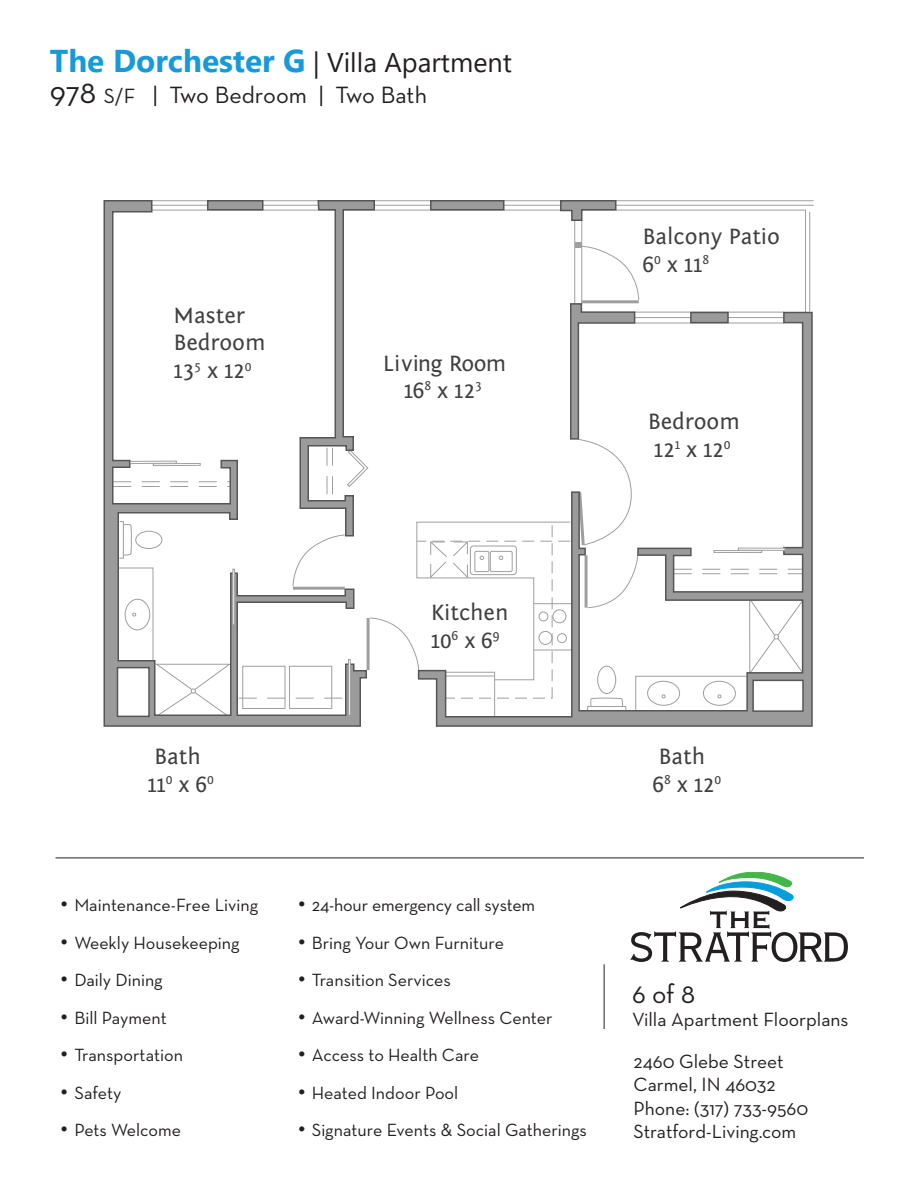
<style>
.page{position:relative;width:918px;height:1188px;background:#fff}
.page>*{position:absolute;margin:0;border:0;box-sizing:border-box;transform-origin:0 0}
.t1{font:27px "Segoe UI";color:#231f20}
.t2{font:27px "Neutra Text";color:#231f20}
.t3{font:24px "Neutra Text";color:#231f20}
.t4{font:23.25px/27.9px "Fontin Sans";color:#404041}
.t5{font:19.5px/23.4px "Neutra Text";color:#231f20}
.t6{font:18px "Neutra Text";color:#231f20}
.s1{font-weight:700;font-size:31.5px;color:#179ad7}
.s2{font-size:31.5px}
.s3{font-size:21px}
.s4{font-size:27px}
</style>
<div class="page">
<hr style="left:152px;top:200px;width:662px;height:1px;background:#a09f9f">
<hr style="left:152px;top:205px;width:662px;height:1px;background:#a09f9f">
<hr style="left:809px;top:212px;width:1px;height:100px;background:#a09f9f">
<svg style="left:435px;top:311px;width:378px;height:416px;background:#919191"></svg>
<svg style="left:103px;top:200px;width:258px;height:527px"></svg>
<div style="left:153px;top:463px;width:47px;height:3px;border:1px solid #9fa09f"></div>
<div style="left:130px;top:461px;width:47px;height:3px;border:1px solid #9fa09f"></div>
<div style="left:233px;top:569px;width:2px;height:56px;background:#fff;border:1px solid #9fa09f"></div>
<svg style="left:239px;top:200px;width:566px;height:518px"></svg>
<hr style="left:604px;top:964px;width:1px;height:65px;background:#231f20">
<hr style="left:56px;top:858px;width:808px;height:1px;background:#231f20">
<svg style="left:630px;top:872px;width:218px;height:90px"></svg>
<h1 class="t1" style="left:50px;top:41px;width:464px"><span class="s1">The Dorchester G</span> | Villa Apartment</h1>
<h2 class="t3" style="left:50px;top:80px;width:379px"><span class="s2">978</span> <span class="s3">S/F</span> | Two Bedroom | Two Bath</h2>
<p class="t4" style="left:173px;top:301px;width:94px">Master<br>Bedroom<br>13<sup>5</sup> x 12<sup>0</sup></p>
<p class="t4" style="left:383px;top:351px;width:125px;line-height:26.8px;text-align:center">Living Room<br>16<sup>8</sup> x 12<sup>3</sup></p>
<p class="t4" style="left:643px;top:222px;width:139px">Balcony Patio<br>6<sup>0</sup> x 11<sup>8</sup></p>
<p class="t4" style="left:648px;top:408px;width:94px">Bedroom<br>12<sup>1</sup> x 12<sup>0</sup></p>
<p class="t4" style="left:147px;top:743px;width:68px">Bath<br>11<sup>0</sup> x 6<sup>0</sup></p>
<p class="t4" style="left:431px;top:599px;width:79px">Kitchen<br>10<sup>6</sup> x 6<sup>9</sup></p>
<p class="t6" style="left:61px;top:894px;width:199px"><span class="s4">•</span> Maintenance-Free Living</p>
<p class="t6" style="left:61px;top:932px;width:181px"><span class="s4">•</span> Weekly Housekeeping</p>
<p class="t6" style="left:61px;top:969px;width:104px"><span class="s4">•</span> Daily Dining</p>
<p class="t6" style="left:61px;top:1007px;width:108px"><span class="s4">•</span> Bill Payment</p>
<p class="t6" style="left:61px;top:1044px;width:124px"><span class="s4">•</span> Transportation</p>
<p class="t6" style="left:61px;top:1082px;width:62px"><span class="s4">•</span> Safety</p>
<p class="t6" style="left:61px;top:1119px;width:122px"><span class="s4">•</span> Pets Welcome</p>
<p class="t6" style="left:298px;top:894px;width:239px"><span class="s4">•</span> 24-hour emergency call system</p>
<p class="t6" style="left:298px;top:932px;width:207px"><span class="s4">•</span> Bring Your Own Furniture</p>
<p class="t6" style="left:298px;top:969px;width:154px"><span class="s4">•</span> Transition Services</p>
<p class="t6" style="left:298px;top:1007px;width:256px"><span class="s4">•</span> Award-Winning Wellness Center</p>
<p class="t6" style="left:298px;top:1044px;width:183px"><span class="s4">•</span> Access to Health Care</p>
<p class="t6" style="left:298px;top:1082px;width:162px"><span class="s4">•</span> Heated Indoor Pool</p>
<p class="t6" style="left:298px;top:1119px;width:291px"><span class="s4">•</span> Signature Events &amp; Social Gatherings</p>
<p class="t4" style="left:652px;top:743px;width:70px">Bath<br>6<sup>8</sup> x 12<sup>0</sup></p>
<h1 class="t2" style="left:632px;top:977px;width:65px">6 of 8</h1>
<p class="t5" style="left:632px;top:1007px;width:218px">Villa Apartment Floorplans</p>
<p class="t5" style="left:634px;top:1049px;width:176px">2460 Glebe Street<br>Carmel, IN 46032<br>Phone: (317) 733-9560<br>Stratford-Living.com</p>
</div>
